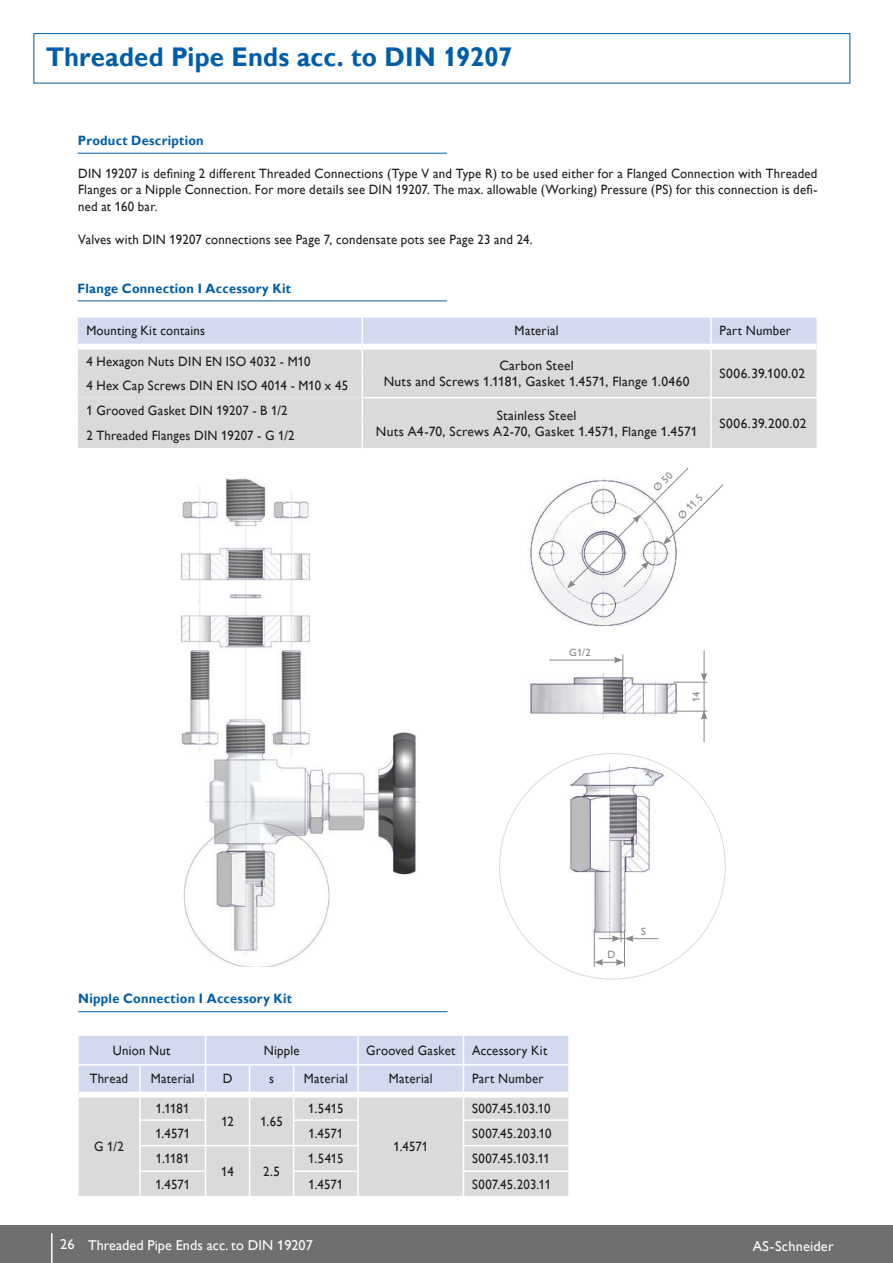
<style>
.page{position:relative;width:893px;height:1263px;background:#fff}
.page>*{position:absolute;margin:0;border:0;box-sizing:border-box;transform-origin:0 0}
.t1{font:700 27px "Gill Alt One";letter-spacing:.005em;color:#005da9;scale:.95 1}
.t2{font:14.25px "Gill Alt One";color:#fff}
.t3{font:14.25px "Gill Alt One";letter-spacing:.02em;color:#fff}
.t4{font:13.5px/16.5px "Gill Alt One";letter-spacing:.02em;color:#1d1d1b;text-align:justify;scale:.95 1}
.t5{font:13.5px/16.5px "Gill Alt One";letter-spacing:.02em;color:#1d1d1b;text-align:center}
.t6{font:700 13.5px "Gill Alt One";letter-spacing:.02em;color:#005da9;scale:.95 1}
.t7{font:10.5px "Gill Alt One";color:#878787}
</style>
<div class="page">
<div style="left:34px;top:33px;width:816px;height:50px;border:1px solid #005da9"></div>
<hr style="left:78px;top:300px;width:369px;height:1px;background:#005da9">
<hr style="left:78px;top:1011px;width:369px;height:1px;background:#005da9">
<svg style="left:77px;top:317px;width:740px;height:131px;background:#dbdce0"></svg>
<svg style="left:78px;top:1035px;width:491px;height:161px;background:#dadce4"></svg>
<hr style="left:79px;top:1064px;width:61px;height:1px;background:#fff">
<hr style="left:140px;top:1064px;width:66px;height:1px;background:#fff">
<hr style="left:78px;top:153px;width:369px;height:1px;background:#005da9">
<img style="left:522px;top:485px;width:202px;height:258px">
<hr style="left:704px;top:682px;width:1px;height:30px;background:#878787">
<hr style="left:673px;top:682px;width:34px;height:1px;background:#878787">
<hr style="left:673px;top:711px;width:34px;height:1px;background:#878787">
<hr style="left:549px;top:660px;width:67px;height:1px;background:#878787">
<svg style="left:614px;top:654px;width:10px;height:25px"></svg>
<svg style="left:701px;top:650px;width:6px;height:32px"></svg>
<svg style="left:701px;top:711px;width:6px;height:31px"></svg>
<img style="left:500px;top:753px;width:210px;height:189px">
<hr style="left:594px;top:929px;width:1px;height:38px;background:#878787">
<hr style="left:624px;top:929px;width:1px;height:38px;background:#878787">
<svg style="left:594px;top:959px;width:30px;height:6px"></svg>
<svg style="left:599px;top:929px;width:59px;height:13px"></svg>
<img style="left:179px;top:478px;width:241px;height:489px">
<div style="left:0;top:1225px;width:893px;height:38px;background:#706f6f"></div>
<hr style="left:51px;top:1233px;width:2px;height:30px;background:#fff">
<svg style="left:567px;top:468px;width:156px;height:120px"></svg>
<h1 class="t1" style="left:46px;top:42px;width:493px">Threaded Pipe Ends acc. to DIN 19207</h1>
<p class="t6" style="left:78px;top:132px;width:134px">Product Description</p>
<p class="t4" style="left:78px;top:165px;width:780px">DIN 19207 is defining 2 different Threaded Connections (Type V and Type R) to be used either for a Flanged Connection with Threaded Flanges or a Nipple Connection. For more details see DIN 19207. The max. allowable (Working) Pressure (PS) for this connection is defi&shy;ned at 160 bar.</p>
<p class="t4" style="left:78px;top:231px;width:480px">Valves with DIN 19207 connections see Page 7, condensate pots see Page 23 and 24.</p>
<p class="t6" style="left:78px;top:281px;width:226px">Flange Connection I Accessory Kit</p>
<p class="t4" style="left:86px;top:322px;width:126px">Mounting Kit contains</p>
<p class="t4" style="left:515px;top:322px;width:48px">Material</p>
<p class="t4" style="left:719px;top:322px;width:77px">Part Number</p>
<p class="t4" style="left:86px;top:353px;width:237px">4 Hexagon Nuts DIN EN ISO 4032 - M10</p>
<p class="t5" style="left:384px;top:357px;width:307px">Carbon Steel<br>Nuts and Screws 1.1181, Gasket 1.4571, Flange 1.0460</p>
<p class="t5" style="left:719px;top:365px;width:87px">S006.39.100.02</p>
<p class="t4" style="left:86px;top:372px;width:277px;line-height:25.5px">4 Hex Cap Screws DIN EN ISO 4014 - M10 x 45<br>1 Grooved Gasket DIN 19207 - B 1/2</p>
<p class="t5" style="left:376px;top:407px;width:323px">Stainless Steel<br>Nuts A4-70, Screws A2-70, Gasket 1.4571, Flange 1.4571</p>
<p class="t5" style="left:719px;top:415px;width:88px">S006.39.200.02</p>
<p class="t4" style="left:86px;top:427px;width:221px">2 Threaded Flanges DIN 19207 - G 1/2</p>
<p class="t7" style="left:569px;top:646px;width:23px">G1/2</p>
<p class="t7" style="left:675px;top:513px;width:31px;rotate:-45deg">Ø 11.5</p>
<p class="t7" style="left:690px;top:702px;width:12px;rotate:-90deg">14</p>
<p class="t6" style="left:78px;top:990px;width:227px">Nipple Connection I Accessory Kit</p>
<p class="t4" style="left:113px;top:1042px;width:62px">Union Nut</p>
<p class="t4" style="left:264px;top:1042px;width:39px">Nipple</p>
<p class="t4" style="left:366px;top:1042px;width:192px">Grooved Gasket Accessory Kit</p>
<p class="t4" style="left:90px;top:1070px;width:42px">Thread</p>
<p class="t4" style="left:151px;top:1070px;width:48px">Material</p>
<p class="t4" style="left:223px;top:1070px;width:12px">D</p>
<p class="t4" style="left:269px;top:1070px;width:7px">s</p>
<p class="t4" style="left:304px;top:1070px;width:48px">Material</p>
<p class="t4" style="left:389px;top:1070px;width:48px">Material</p>
<p class="t4" style="left:472px;top:1070px;width:77px">Part Number</p>
<p class="t4" style="left:94px;top:1138px;width:33px">G 1/2</p>
<p class="t4" style="left:156px;top:1100px;width:37px">1.1181</p>
<p class="t4" style="left:221px;top:1113px;width:15px">12</p>
<p class="t4" style="left:260px;top:1113px;width:25px">1.65</p>
<p class="t4" style="left:308px;top:1100px;width:39px">1.5415</p>
<p class="t4" style="left:472px;top:1100px;width:84px">S007.45.103.10</p>
<p class="t4" style="left:155px;top:1125px;width:38px">1.4571</p>
<p class="t4" style="left:308px;top:1125px;width:38px">1.4571</p>
<p class="t4" style="left:472px;top:1125px;width:85px">S007.45.203.10</p>
<p class="t4" style="left:156px;top:1150px;width:37px">1.1181</p>
<p class="t4" style="left:221px;top:1163px;width:15px">14</p>
<p class="t4" style="left:263px;top:1163px;width:19px">2.5</p>
<p class="t4" style="left:393px;top:1138px;width:38px">1.4571</p>
<p class="t4" style="left:308px;top:1150px;width:39px">1.5415</p>
<p class="t4" style="left:472px;top:1150px;width:84px">S007.45.103.11</p>
<p class="t4" style="left:155px;top:1176px;width:38px">1.4571</p>
<p class="t4" style="left:308px;top:1176px;width:38px">1.4571</p>
<p class="t4" style="left:472px;top:1176px;width:85px">S007.45.203.11</p>
<p class="t7" style="left:607px;top:948px;width:9px">D</p>
<p class="t7" style="left:641px;top:925px;width:6px">S</p>
<p class="t2" style="left:60px;top:1237px;width:254px">26 Threaded Pipe Ends acc. to DIN 19207</p>
<p class="t3" style="left:753px;top:1238px;width:83px">AS-Schneider</p>
</div>
